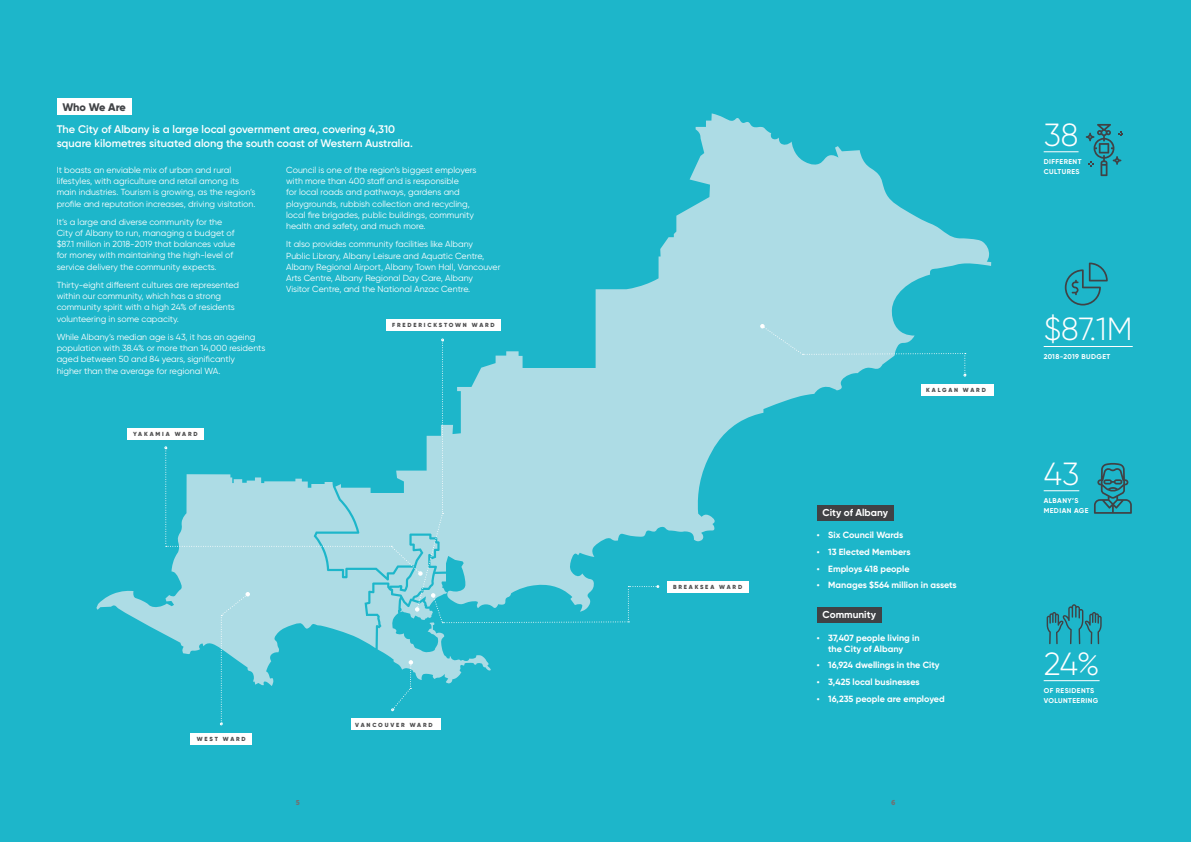
<style>
.page{position:relative;width:1191px;height:842px;background:#1db6ca}
.page>*{position:absolute;margin:0;border:0;box-sizing:border-box;transform-origin:0 0}
.t1{font:300 32px "Gilroy";color:#fff}
.t2{font:600 11px/14px "Gilroy";color:#fff}
.t3{font:800 11px "Gilroy";letter-spacing:-.015em;color:#404245}
.t4{font:700 10px "Gilroy";color:#fff}
.t5{font:700 9px/11px "Gilroy";color:#fff;text-align:center}
.t6{font:8.8px/11.2px "Gilroy";color:#fff}
.t7{font:700 7px/10px "Gilroy";letter-spacing:.06em;color:#fff}
.t8{font:7px "Museo Sans 900";color:#707172}
.t9{font:900 5.9px "Gilroy";letter-spacing:.31em;color:#505051}
.s1{font-size:8px}
</style>
<div class="page">
<svg style="left:96px;top:590px;width:69px;height:45px"></svg>
<svg style="left:441px;top:113px;width:550px;height:499px"></svg>
<div style="left:817px;top:505px;width:76px;height:16px;background:#404245"></div>
<div style="left:817px;top:607px;width:64px;height:16px;background:#404245"></div>
<div style="left:57px;top:98px;width:75px;height:17px;background:#fff"></div>
<svg style="left:165px;top:339px;width:494px;height:386px"></svg>
<div style="left:386px;top:319px;width:115px;height:12px;background:#fff"></div>
<div style="left:667px;top:581px;width:81px;height:12px;background:#fff"></div>
<div style="left:127px;top:428px;width:77px;height:11px;background:#fff"></div>
<svg style="left:760px;top:324px;width:206px;height:52px"></svg>
<div style="left:922px;top:384px;width:72px;height:12px;background:#fff"></div>
<div style="left:351px;top:718px;width:90px;height:12px;background:#fff"></div>
<div style="left:191px;top:733px;width:61px;height:12px;background:#fff"></div>
<hr style="left:1043px;top:151px;width:35px;height:1px;background:#fff">
<svg style="left:1085px;top:124px;width:38px;height:52px"></svg>
<hr style="left:1043px;top:346px;width:89px;height:1px;background:#fff">
<svg style="left:1064px;top:263px;width:43px;height:42px"></svg>
<hr style="left:1043px;top:490px;width:36px;height:1px;background:#fff">
<svg style="left:1094px;top:463px;width:37px;height:51px"></svg>
<hr style="left:1043px;top:680px;width:56px;height:1px;background:#fff">
<svg style="left:1046px;top:604px;width:55px;height:40px"></svg>
<p class="t3" style="left:62px;top:100px;width:65px">Who We Are</p>
<p class="t2" style="left:57px;top:122px;width:357px">The City of Albany is a large local government area, covering 4,310 square kilometres situated along the south coast of Western Australia.</p>
<p class="t6" style="left:57px;top:164px;width:200px">It boasts an enviable mix of urban and rural lifestyles, with agriculture and retail among its main industries. Tourism is growing, as the region’s profile and reputation increases, driving visitation.</p>
<p class="t6" style="left:57px;top:216px;width:180px">It’s a large and diverse community for the City of Albany to run, managing a budget of $87.1 million in 2018-2019 that balances value for money with maintaining the high-level of service delivery the community expects.</p>
<p class="t6" style="left:57px;top:279px;width:184px">Thirty-eight different cultures are represented within our community, which has a strong community spirit with a high 24% of residents volunteering in some capacity.</p>
<p class="t6" style="left:57px;top:331px;width:210px">While Albany’s median age is 43, it has an ageing population with 38.4% or more than 14,000 residents aged between 50 and 84 years, significantly<br>higher than the average for regional WA.</p>
<p class="t6" style="left:286px;top:164px;width:192px">Council is one of the region’s biggest employers with more than 400 staff and is responsible<br>for local roads and pathways, gardens and playgrounds, rubbish collection and recycling, local fire brigades, public buildings, community health and safety, and much more.</p>
<p class="t6" style="left:286px;top:239px;width:216px">It also provides community facilities like Albany<br>Public Library, Albany Leisure and Aquatic Centre, Albany Regional Airport, Albany Town Hall, Vancouver Arts Centre, Albany Regional Day Care, Albany<br>Visitor Centre, and the National Anzac Centre.</p>
<p class="t9" style="left:392px;top:321px;width:104px">FREDERICKSTOWN WARD</p>
<p class="t9" style="left:133px;top:430px;width:66px">YAKAMIA WARD</p>
<p class="t9" style="left:926px;top:387px;width:61px">KALGAN WARD</p>
<p class="t9" style="left:197px;top:735px;width:51px">WEST WARD</p>
<p class="t9" style="left:355px;top:721px;width:79px">VANCOUVER WARD</p>
<p class="t9" style="left:673px;top:583px;width:71px">BREAKSEA WARD</p>
<p class="t4" style="left:822px;top:506px;width:67px">City of Albany</p>
<p class="t5" style="left:817px;top:529px;width:88px"><span class="s1">•</span> Six Council Wards</p>
<p class="t5" style="left:817px;top:546px;width:95px"><span class="s1">•</span> 13 Elected Members</p>
<p class="t5" style="left:817px;top:563px;width:94px"><span class="s1">•</span> Employs 418 people</p>
<p class="t5" style="left:817px;top:579px;width:141px"><span class="s1">•</span> Manages $564 million in assets</p>
<p class="t4" style="left:822px;top:608px;width:55px">Community</p>
<p class="t5" style="left:817px;top:632px;width:104px"><span class="s1">•</span> 37,407 people living in the City of Albany</p>
<p class="t5" style="left:817px;top:659px;width:124px"><span class="s1">•</span> 16,924 dwellings in the City</p>
<p class="t5" style="left:817px;top:676px;width:104px"><span class="s1">•</span> 3,425 local businesses</p>
<p class="t5" style="left:817px;top:693px;width:129px"><span class="s1">•</span> 16,235 people are employed</p>
<p class="t8" style="left:296px;top:798px;width:6px">5</p>
<p class="t8" style="left:891px;top:798px;width:6px">6</p>
<h1 class="t1" style="left:1043px;top:115px;width:36px">38</h1>
<p class="t7" style="left:1043px;top:157px;width:39px">DIFFERENT<br>CULTURES</p>
<h1 class="t1" style="left:1043px;top:310px;width:91px">$87.1M</h1>
<p class="t7" style="left:1043px;top:352px;width:68px">2018-2019 BUDGET</p>
<h1 class="t1" style="left:1043px;top:454px;width:37px">43</h1>
<p class="t7" style="left:1043px;top:496px;width:46px">ALBANY’S<br>MEDIAN AGE</p>
<h1 class="t1" style="left:1043px;top:644px;width:57px">24%</h1>
<p class="t7" style="left:1043px;top:686px;width:56px">OF RESIDENTS<br>VOLUNTEERING</p>
</div>
